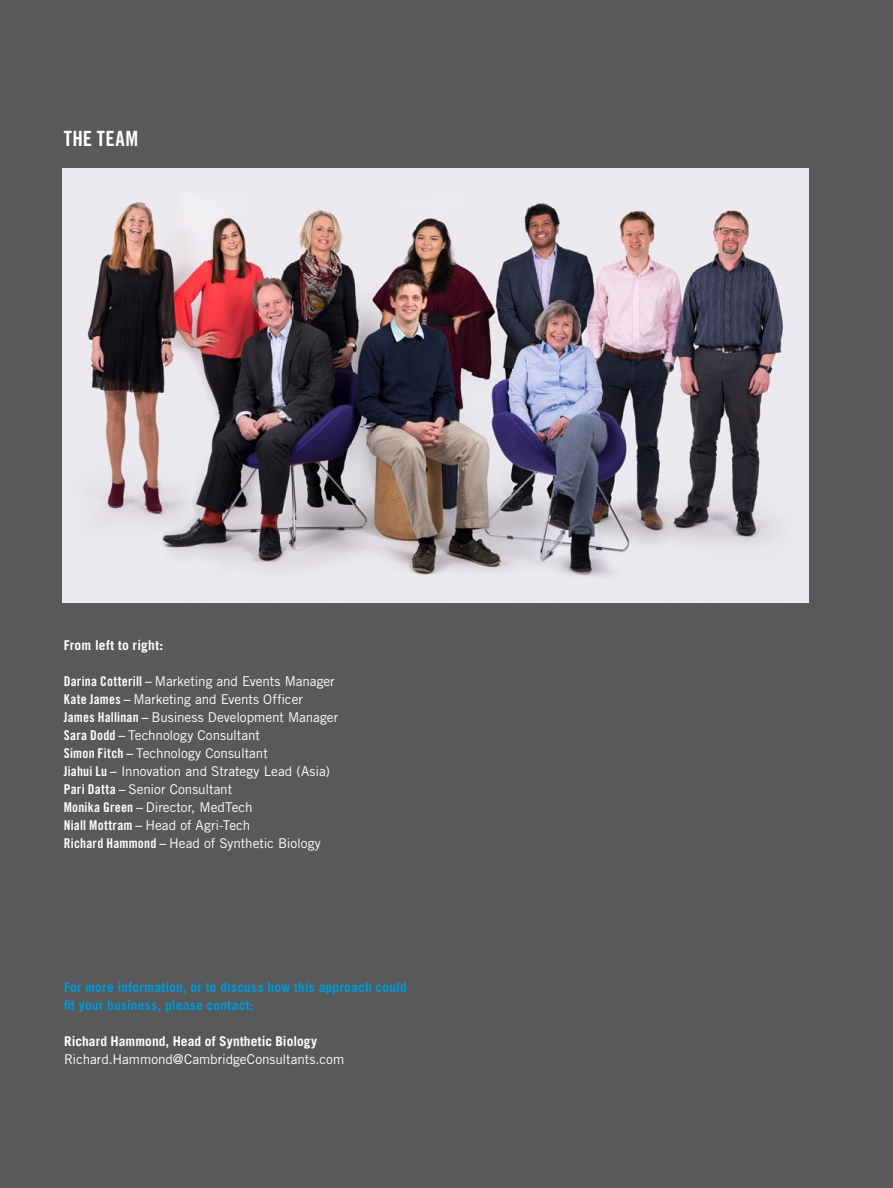
<style>
.page{position:relative;width:893px;height:1188px;background:#58595b}
.page>*{position:absolute;margin:0;border:0;box-sizing:border-box;transform-origin:0 0}
.t1{font:21px "Trade Gothic LT Std Bd Cn 20";letter-spacing:.02em;color:#fff}
.t2{font:13.5px/18px "Trade Gothic LT Std";letter-spacing:-.005em;color:#fff}
.t3{font:700 13.5px/18px "Trade Gothic LT Std";letter-spacing:.015em;color:#009ad7}
.t4{font:700 13.5px "Trade Gothic LT Std";letter-spacing:.005em;color:#fff}
.s1{font-family:"Trade Gothic LT Std Bd Cn 20"}
</style>
<div class="page">
<img style="left:62px;top:168px;width:746px;height:435px">
<h1 class="t1" style="left:64px;top:125px;width:76px">THE TEAM</h1>
<p class="t4" style="left:64px;top:636px;width:101px">From left to right:</p>
<p class="t2" style="left:64px;top:672px;width:276px"><span class="s1">Darina Cotterill –</span> Marketing and Events Manager <span class="s1">Kate James –</span> Marketing and Events Officer<br><span class="s1">James Hallinan –</span> Business Development Manager <span class="s1">Sara Dodd –</span> Technology Consultant<br><span class="s1">Simon Fitch –</span> Technology Consultant<br><span class="s1">Jiahui Lu –</span> Innovation and Strategy Lead (Asia)<br><span class="s1">Pari Datta –</span> Senior Consultant<br><span class="s1">Monika Green –</span> Director, MedTech<br><span class="s1">Niall Mottram –</span> Head of Agri-Tech<br><span class="s1">Richard Hammond –</span> Head of Synthetic Biology</p>
<p class="t3" style="left:64px;top:978px;width:344px">For more information, or to discuss how this approach could fit your business, please contact:</p>
<p class="t4" style="left:64px;top:1032px;width:255px">Richard Hammond, Head of Synthetic Biology</p>
<p class="t2" style="left:64px;top:1050px;width:282px">Richard.Hammond@CambridgeConsultants.com</p>
</div>
